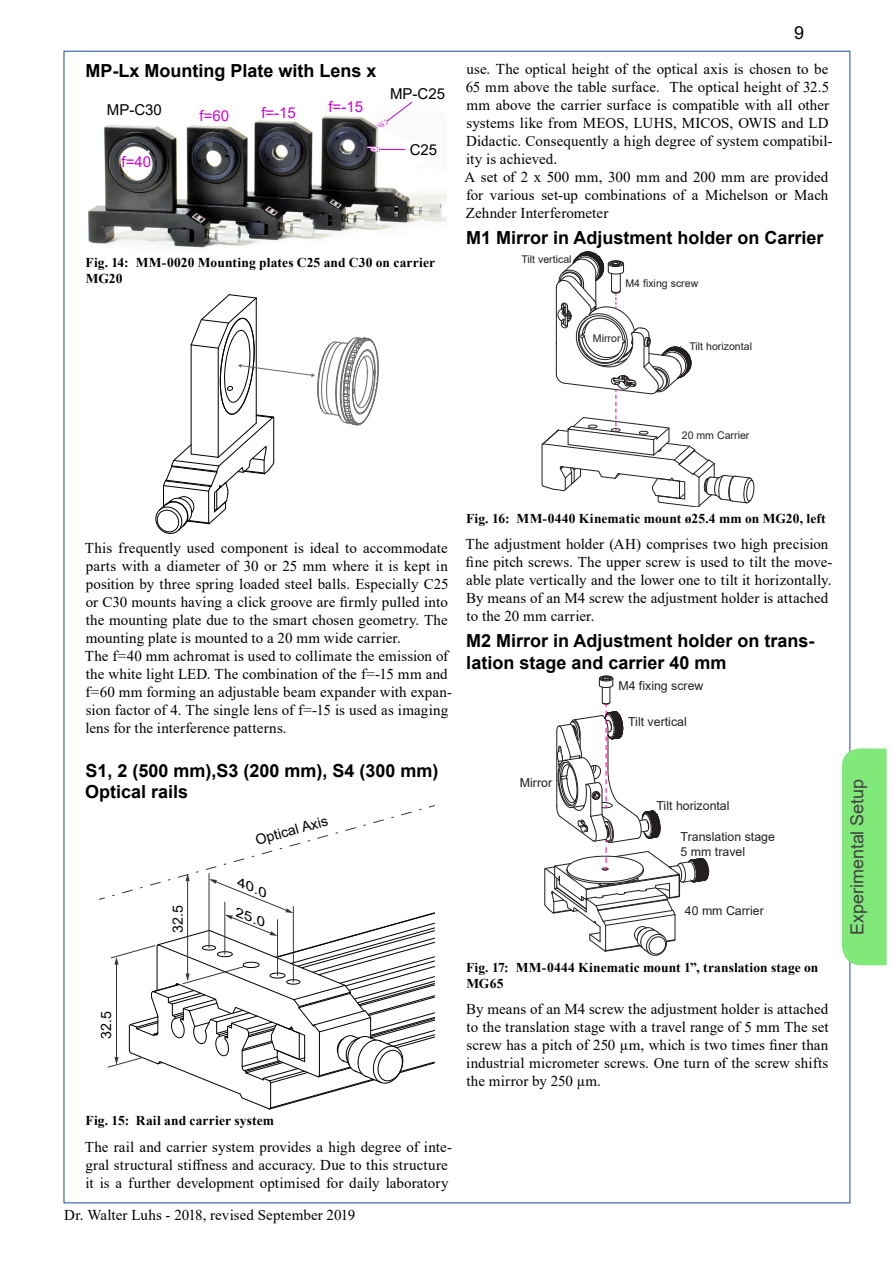
<style>
.page{position:relative;width:893px;height:1263px;background:#fff}
.page>*{position:absolute;margin:0;border:0;box-sizing:border-box;transform-origin:0 0}
.Module_Header{font:700 18px/21.6px "Arial";color:#000}
.t1{font:18px "Arial";letter-spacing:-.005em;color:#404040}
.t2{font:18px "Arial";color:#000}
.MAN_Normal{font:15px/18px "Times New Roman";letter-spacing:.005em;color:#000}
.t3{font:15px "Arial";color:#d200d5}
.t4{font:15px "Arial";color:#000}
.t5{font:14.25px "Arial";color:#000}
.t6{font:700 13.5px/16.2px "Times New Roman";letter-spacing:.01em;color:#000}
.t7{font:italic 12.45px "Arial";color:#000;scale:1.3 1}
.t8{font:12.3px/14.9px "Arial";color:#231f20}
.t9{font:10.65px "Arial";color:#231f20}
</style>
<div class="page">
<div style="left:842px;top:748px;width:45px;height:217px;background:#81e87a"></div>
<img style="left:88px;top:116px;width:358px;height:132px">
<svg style="left:366px;top:146px;width:39px;height:6px"></svg>
<svg style="left:375px;top:101px;width:38px;height:27px"></svg>
<svg style="left:156px;top:294px;width:223px;height:240px"></svg>
<svg style="left:99px;top:805px;width:336px;height:305px"></svg>
<svg style="left:542px;top:251px;width:212px;height:255px"></svg>
<svg style="left:544px;top:676px;width:165px;height:280px"></svg>
<p class="Module_Header" style="left:86px;top:60px;width:293px">MP-Lx Mounting Plate with Lens x</p>
<p class="t4" style="left:107px;top:100px;width:57px">MP-C30</p>
<p class="t3" style="left:122px;top:152px;width:31px">f=40</p>
<p class="t3" style="left:200px;top:105px;width:31px">f=60</p>
<p class="t3" style="left:261px;top:102px;width:36px">f=-15</p>
<p class="t3" style="left:328px;top:97px;width:36px">f=-15</p>
<p class="t4" style="left:390px;top:83px;width:57px">MP-C25</p>
<p class="t4" style="left:410px;top:139px;width:29px">C25</p>
<p class="t6" style="left:86px;top:254px;width:351px">Fig. 14: MM-0020 Mounting plates C25 and C30 on carrier<br>MG20</p>
<p class="t2" style="left:794px;top:20px;width:12px">9</p>
<p class="MAN_Normal" style="left:466px;top:60px;width:368px">use. The optical height of the optical axis is chosen to be 65 mm above the table surface. The optical height of 32.5 mm above the carrier surface is compatible with all other systems like from MEOS, LUHS, MICOS, OWIS and LD Didactic. Consequently a high degree of system compatibil&shy;ity is achieved.</p>
<p class="MAN_Normal" style="left:464px;top:168px;width:365px;text-align:justify">A set of 2 x 500 mm, 300 mm and 200 mm are provided for various set-up combinations of a Michelson or Mach Zehnder Interferometer</p>
<p class="Module_Header" style="left:466px;top:227px;width:359px">M1 Mirror in Adjustment holder on Carrier</p>
<p class="t9" style="left:625px;top:275px;width:74px">M4 fixing screw</p>
<p class="t9" style="left:521px;top:252px;width:52px">Tilt vertical</p>
<p class="t9" style="left:593px;top:331px;width:29px">Mirror</p>
<p class="t9" style="left:689px;top:339px;width:64px">Tilt horizontal</p>
<p class="t9" style="left:682px;top:428px;width:69px">20 mm Carrier</p>
<p class="MAN_Normal" style="left:85px;top:538px;width:365px;text-align:justify">This frequently used component is ideal to accommodate parts with a diameter of 30 or 25 mm where it is kept in position by three spring loaded steel balls. Especially C25 or C30 mounts having a click groove are firmly pulled into the mounting plate due to the smart chosen geometry. The mounting plate is mounted to a 20 mm wide carrier.</p>
<p class="MAN_Normal" style="left:85px;top:646px;width:369px">The f=40 mm achromat is used to collimate the emission of the white light LED. The combination of the f=-15 mm and f=60 mm forming an adjustable beam expander with expan&shy;sion factor of 4. The single lens of f=-15 is used as imaging lens for the interference patterns.</p>
<p class="Module_Header" style="left:85px;top:760px;width:355px">S1, 2 (500 mm),S3 (200 mm), S4 (300 mm)<br>Optical rails</p>
<p class="t5" style="left:253px;top:831px;width:76px;rotate:-16deg">Optical Axis</p>
<p class="t5" style="left:96px;top:1039px;width:29px;rotate:-90deg">32.5</p>
<p class="t5" style="left:168px;top:933px;width:29px;rotate:-90deg">32.5</p>
<p class="t7" style="left:242px;top:874px;width:26px;rotate:22deg">40.0</p>
<p class="t7" style="left:240px;top:904px;width:26px;rotate:22deg">25.0</p>
<p class="t6" style="left:86px;top:1112px;width:190px">Fig. 15: Rail and carrier system</p>
<p class="MAN_Normal" style="left:85px;top:1137px;width:369px">The rail and carrier system provides a high degree of inte&shy;gral structural stiffness and accuracy. Due to this structure it is a further development optimised for daily laboratory</p>
<p class="MAN_Normal" style="left:64px;top:1205px;width:292px">Dr. Walter Luhs - 2018, revised September 2019</p>
<p class="t6" style="left:466px;top:510px;width:361px">Fig. 16: MM-0440 Kinematic mount ø25.4 mm on MG20, left</p>
<p class="MAN_Normal" style="left:465px;top:535px;width:369px">The adjustment holder (AH) comprises two high precision fine pitch screws. The upper screw is used to tilt the move&shy;able plate vertically and the lower one to tilt it horizontally.<br>By means of an M4 screw the adjustment holder is attached to the 20 mm carrier.</p>
<p class="Module_Header" style="left:466px;top:630px;width:350px">M2 Mirror in Adjustment holder on trans&shy;lation stage and carrier 40 mm</p>
<p class="t8" style="left:618px;top:678px;width:87px">M4 fixing screw</p>
<p class="t8" style="left:628px;top:714px;width:60px">Tilt vertical</p>
<p class="t8" style="left:520px;top:775px;width:34px">Mirror</p>
<p class="t8" style="left:656px;top:798px;width:75px">Tilt horizontal</p>
<p class="t8" style="left:681px;top:830px;width:96px">Translation stage<br>5 mm travel</p>
<p class="t8" style="left:685px;top:903px;width:80px">40 mm Carrier</p>
<p class="t6" style="left:466px;top:959px;width:354px">Fig. 17: MM-0444 Kinematic mount 1”, translation stage on<br>MG65</p>
<p class="MAN_Normal" style="left:466px;top:1000px;width:364px;text-align:justify">By means of an M4 screw the adjustment holder is attached to the translation stage with a travel range of 5 mm The set screw has a pitch of 250 µm, which is two times finer than industrial micrometer screws. One turn of the screw shifts the mirror by 250 µm.</p>
<p class="t1" style="left:845px;top:935px;width:157px;rotate:-90deg">Experimental Setup</p>
</div>
